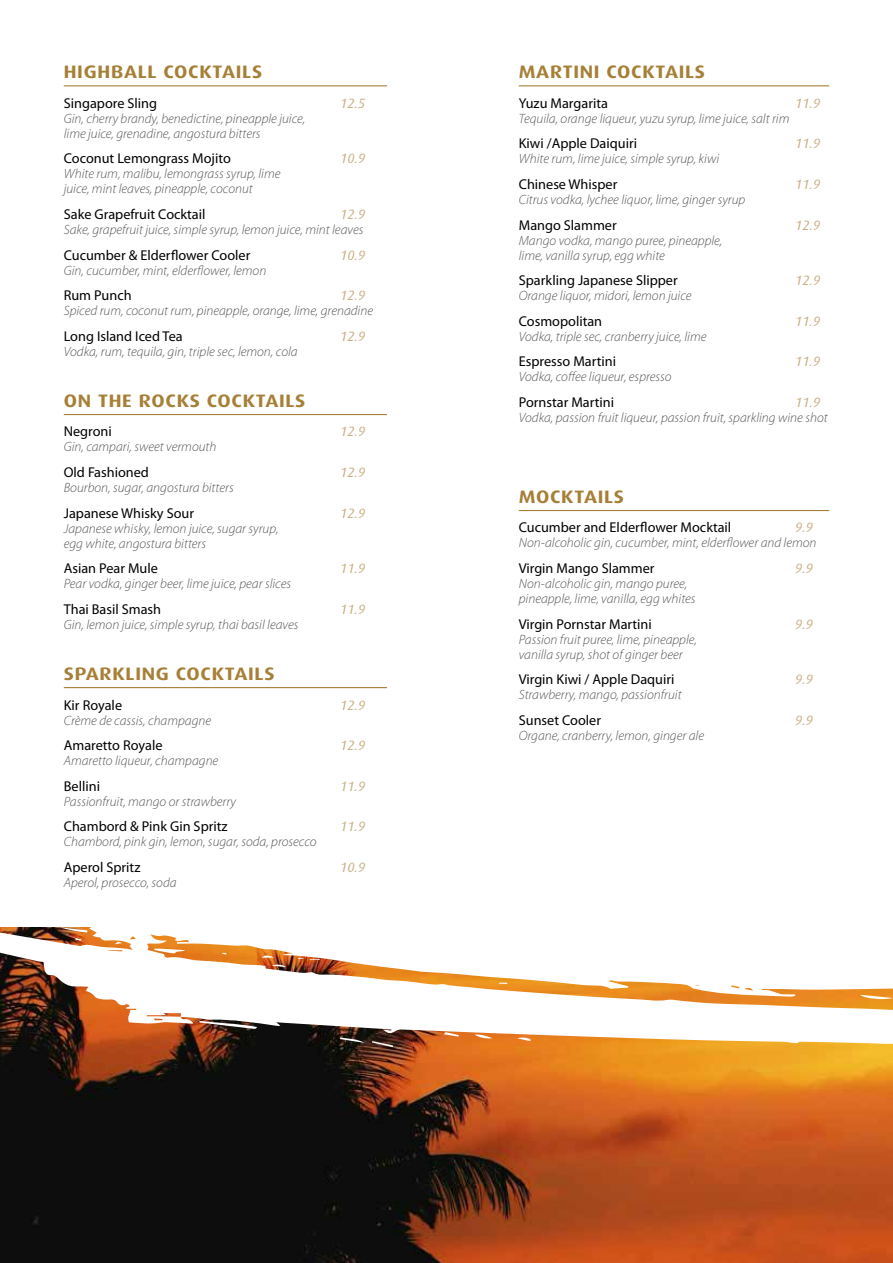
<style>
.page{position:relative;width:893px;height:1263px;background:#fff}
.page>*{position:absolute;margin:0;border:0;box-sizing:border-box;transform-origin:0 0}
.t1{font:700 18px "Dax Wide";letter-spacing:.04em;color:#a78037}
.t2{font:14.25px "Myriad Pro";color:#000}
.t3{font:italic 300 13.5px/15px "Myriad Pro";color:#575756}
.t4{font:italic 13.5px "Dax";color:#c8ae82}
</style>
<div class="page">
<img style="left:0;top:1045px;width:893px;height:218px">
<svg style="left:0;top:414px;width:893px;height:631px"></svg>
<svg style="left:199px;top:1021px;width:58px;height:8px"></svg>
<svg style="left:60px;top:927px;width:27px;height:5px"></svg>
<svg style="left:340px;top:1037px;width:24px;height:6px"></svg>
<svg style="left:475px;top:1034px;width:17px;height:5px"></svg>
<svg style="left:372px;top:1041px;width:21px;height:6px"></svg>
<svg style="left:517px;top:1037px;width:14px;height:4px"></svg>
<svg style="left:444px;top:1032px;width:15px;height:5px"></svg>
<svg style="left:75px;top:938px;width:6px;height:3px"></svg>
<svg style="left:36px;top:685px;width:5px;height:7px"></svg>
<svg style="left:115px;top:941px;width:7px;height:3px"></svg>
<svg style="left:869px;top:426px;width:10px;height:3px"></svg>
<svg style="left:844px;top:425px;width:12px;height:1px"></svg>
<svg style="left:723px;top:425px;width:64px;height:15px"></svg>
<svg style="left:154px;top:948px;width:31px;height:6px"></svg>
<svg style="left:860px;top:995px;width:33px;height:5px"></svg>
<svg style="left:272px;top:964px;width:14px;height:3px"></svg>
<svg style="left:262px;top:953px;width:12px;height:5px"></svg>
<svg style="left:305px;top:424px;width:11px;height:5px"></svg>
<svg style="left:279px;top:421px;width:16px;height:4px"></svg>
<svg style="left:298px;top:457px;width:64px;height:7px"></svg>
<hr style="left:64px;top:85px;width:323px;height:1px;background:#a78037">
<hr style="left:64px;top:414px;width:323px;height:1px;background:#a78037">
<hr style="left:64px;top:687px;width:323px;height:1px;background:#a78037">
<hr style="left:519px;top:85px;width:310px;height:1px;background:#a78037">
<hr style="left:519px;top:510px;width:310px;height:1px;background:#a78037">
<h1 class="t1" style="left:64px;top:61px;width:200px">HIGHBALL COCKTAILS</h1>
<p class="t2" style="left:64px;top:94px;width:95px">Singapore Sling</p>
<p class="t4" style="left:340px;top:96px;width:27px">12.5</p>
<p class="t3" style="left:64px;top:111px;width:243px">Gin, cherry brandy, benedictine, pineapple juice, lime juice, grenadine, angostura bitters</p>
<p class="t2" style="left:64px;top:150px;width:169px">Coconut Lemongrass Mojito</p>
<p class="t4" style="left:340px;top:151px;width:27px">10.9</p>
<p class="t3" style="left:64px;top:166px;width:218px">White rum, malibu, lemongrass syrup, lime juice, mint leaves, pineapple, coconut</p>
<p class="t2" style="left:64px;top:205px;width:143px">Sake Grapefruit Cocktail</p>
<p class="t4" style="left:340px;top:207px;width:27px">12.9</p>
<p class="t3" style="left:64px;top:222px;width:301px">Sake, grapefruit juice, simple syrup, lemon juice, mint leaves</p>
<p class="t2" style="left:64px;top:246px;width:188px">Cucumber &amp; Elderflower Cooler</p>
<p class="t4" style="left:340px;top:247px;width:27px">10.9</p>
<p class="t3" style="left:64px;top:262px;width:204px">Gin, cucumber, mint, elderflower, lemon</p>
<p class="t2" style="left:64px;top:287px;width:69px">Rum Punch</p>
<p class="t4" style="left:340px;top:288px;width:27px">12.9</p>
<p class="t3" style="left:64px;top:303px;width:311px">Spiced rum, coconut rum, pineapple, orange, lime, grenadine</p>
<p class="t2" style="left:64px;top:327px;width:120px">Long Island Iced Tea</p>
<p class="t4" style="left:340px;top:329px;width:27px">12.9</p>
<p class="t3" style="left:64px;top:344px;width:235px">Vodka, rum, tequila, gin, triple sec, lemon, cola</p>
<h1 class="t1" style="left:64px;top:390px;width:243px">ON THE ROCKS COCKTAILS</h1>
<p class="t2" style="left:64px;top:423px;width:49px">Negroni</p>
<p class="t4" style="left:340px;top:424px;width:27px">12.9</p>
<p class="t3" style="left:64px;top:439px;width:154px">Gin, campari, sweet vermouth</p>
<p class="t2" style="left:64px;top:463px;width:87px">Old Fashioned</p>
<p class="t4" style="left:340px;top:465px;width:27px">12.9</p>
<p class="t3" style="left:64px;top:480px;width:171px">Bourbon, sugar, angostura bitters</p>
<p class="t2" style="left:64px;top:504px;width:132px">Japanese Whisky Sour</p>
<p class="t4" style="left:340px;top:505px;width:27px">12.9</p>
<p class="t3" style="left:64px;top:521px;width:216px">Japanese whisky, lemon juice, sugar syrup, egg white, angostura bitters</p>
<p class="t2" style="left:64px;top:560px;width:96px">Asian Pear Mule</p>
<p class="t4" style="left:340px;top:561px;width:27px">11.9</p>
<p class="t3" style="left:64px;top:576px;width:229px">Pear vodka, ginger beer, lime juice, pear slices</p>
<p class="t2" style="left:64px;top:600px;width:99px">Thai Basil Smash</p>
<p class="t4" style="left:340px;top:602px;width:27px">11.9</p>
<p class="t3" style="left:64px;top:617px;width:236px">Gin, lemon juice, simple syrup, thai basil leaves</p>
<h1 class="t1" style="left:64px;top:663px;width:212px">SPARKLING COCKTAILS</h1>
<p class="t2" style="left:64px;top:696px;width:60px">Kir Royale</p>
<p class="t4" style="left:340px;top:697px;width:27px">12.9</p>
<p class="t3" style="left:64px;top:712px;width:149px">Crème de cassis, champagne</p>
<p class="t2" style="left:64px;top:736px;width:100px">Amaretto Royale</p>
<p class="t4" style="left:340px;top:738px;width:27px">12.9</p>
<p class="t3" style="left:64px;top:753px;width:156px">Amaretto liqueur, champagne</p>
<p class="t2" style="left:64px;top:777px;width:38px">Bellini</p>
<p class="t4" style="left:340px;top:779px;width:27px">11.9</p>
<p class="t3" style="left:64px;top:794px;width:174px">Passionfruit, mango or strawberry</p>
<p class="t2" style="left:64px;top:818px;width:165px">Chambord &amp; Pink Gin Spritz</p>
<p class="t4" style="left:340px;top:819px;width:27px">11.9</p>
<p class="t3" style="left:64px;top:834px;width:254px">Chambord, pink gin, lemon, sugar, soda, prosecco</p>
<p class="t2" style="left:64px;top:858px;width:78px">Aperol Spritz</p>
<p class="t4" style="left:340px;top:860px;width:27px">10.9</p>
<p class="t3" style="left:64px;top:875px;width:114px">Aperol, prosecco, soda</p>
<h1 class="t1" style="left:519px;top:61px;width:188px">MARTINI COCKTAILS</h1>
<p class="t2" style="left:519px;top:94px;width:91px">Yuzu Margarita</p>
<p class="t4" style="left:795px;top:96px;width:27px">11.9</p>
<p class="t3" style="left:519px;top:111px;width:272px">Tequila, orange liqueur, yuzu syrup, lime juice, salt rim</p>
<p class="t2" style="left:519px;top:135px;width:120px">Kiwi /Apple Daiquiri</p>
<p class="t4" style="left:795px;top:136px;width:27px">11.9</p>
<p class="t3" style="left:519px;top:151px;width:202px">White rum, lime juice, simple syrup, kiwi</p>
<p class="t2" style="left:519px;top:175px;width:100px">Chinese Whisper</p>
<p class="t4" style="left:795px;top:177px;width:27px">11.9</p>
<p class="t3" style="left:519px;top:192px;width:228px">Citrus vodka, lychee liquor, lime, ginger syrup</p>
<p class="t2" style="left:519px;top:216px;width:99px">Mango Slammer</p>
<p class="t4" style="left:795px;top:217px;width:27px">12.9</p>
<p class="t3" style="left:519px;top:232px;width:205px">Mango vodka, mango puree, pineapple, lime, vanilla syrup, egg white</p>
<p class="t2" style="left:519px;top:272px;width:160px">Sparkling Japanese Slipper</p>
<p class="t4" style="left:795px;top:273px;width:27px">12.9</p>
<p class="t3" style="left:519px;top:288px;width:174px">Orange liquor, midori, lemon juice</p>
<p class="t2" style="left:519px;top:312px;width:85px">Cosmopolitan</p>
<p class="t4" style="left:795px;top:314px;width:27px">11.9</p>
<p class="t3" style="left:519px;top:329px;width:189px">Vodka, triple sec, cranberry juice, lime</p>
<p class="t2" style="left:519px;top:353px;width:99px">Espresso Martini</p>
<p class="t4" style="left:795px;top:354px;width:27px">11.9</p>
<p class="t3" style="left:519px;top:369px;width:154px">Vodka, coffee liqueur, espresso</p>
<p class="t2" style="left:519px;top:393px;width:97px">Pornstar Martini</p>
<p class="t4" style="left:795px;top:395px;width:27px">11.9</p>
<p class="t3" style="left:519px;top:410px;width:310px">Vodka, passion fruit liqueur, passion fruit, sparkling wine shot</p>
<h1 class="t1" style="left:519px;top:486px;width:107px">MOCKTAILS</h1>
<p class="t2" style="left:519px;top:519px;width:214px">Cucumber and Elderflower Mocktail</p>
<p class="t4" style="left:795px;top:520px;width:19px">9.9</p>
<p class="t3" style="left:519px;top:535px;width:299px">Non-alcoholic gin, cucumber, mint, elderflower and lemon</p>
<p class="t2" style="left:519px;top:559px;width:137px">Virgin Mango Slammer</p>
<p class="t4" style="left:795px;top:561px;width:19px">9.9</p>
<p class="t3" style="left:519px;top:576px;width:178px">Non-alcoholic gin, mango puree, pineapple, lime, vanilla, egg whites</p>
<p class="t2" style="left:519px;top:615px;width:135px">Virgin Pornstar Martini</p>
<p class="t4" style="left:795px;top:616px;width:19px">9.9</p>
<p class="t3" style="left:519px;top:631px;width:180px">Passion fruit puree, lime, pineapple, vanilla syrup, shot of ginger beer</p>
<p class="t2" style="left:519px;top:671px;width:157px">Virgin Kiwi / Apple Daquiri</p>
<p class="t4" style="left:795px;top:672px;width:19px">9.9</p>
<p class="t3" style="left:519px;top:687px;width:164px">Strawberry, mango, passionfruit</p>
<p class="t2" style="left:519px;top:711px;width:84px">Sunset Cooler</p>
<p class="t4" style="left:795px;top:713px;width:19px">9.9</p>
<p class="t3" style="left:519px;top:728px;width:187px">Organe, cranberry, lemon, ginger ale</p>
</div>
